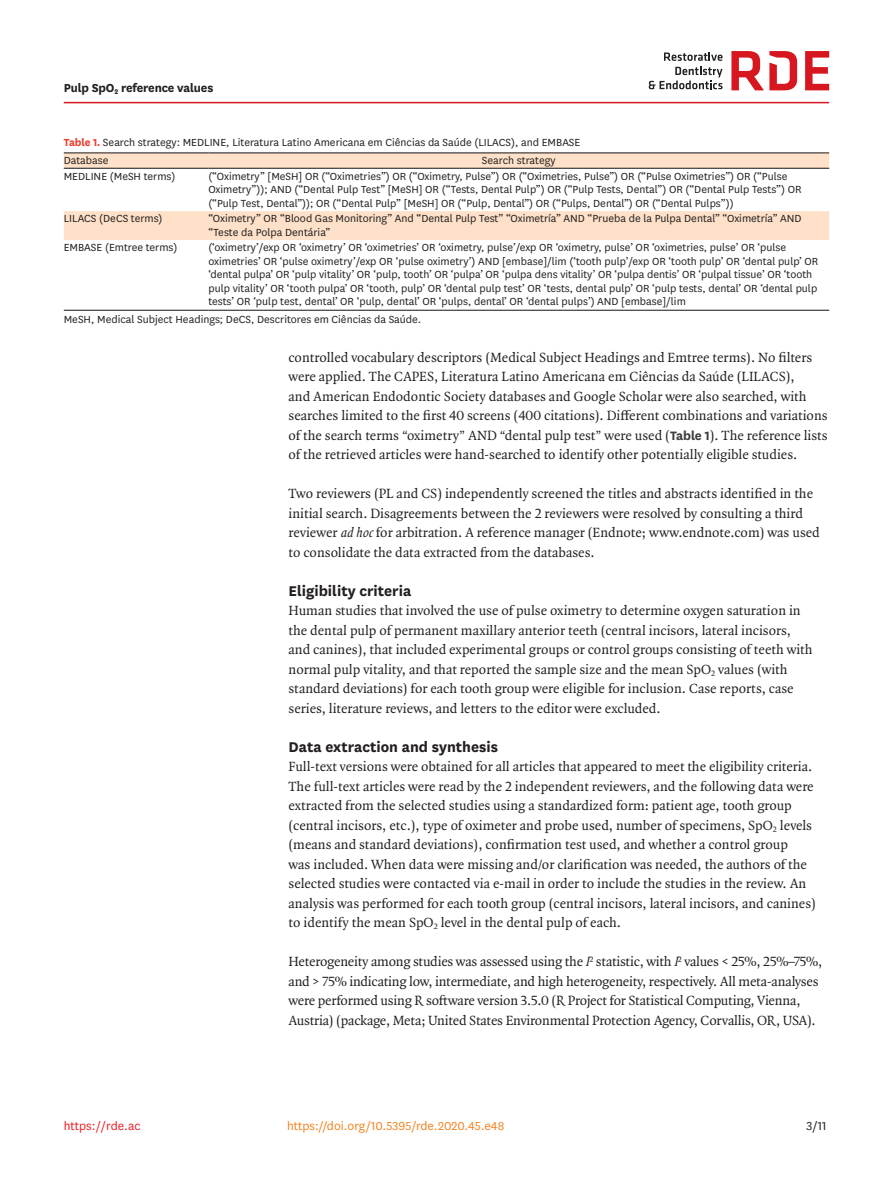
<style>
.page{position:relative;width:893px;height:1191px;background:#fff}
.page>*{position:absolute;margin:0;border:0;box-sizing:border-box;transform-origin:0 0}
.body_title2{font:700 16.5px "National";color:#231f20}
.body_p_first{font:14.25px/19.5px "Quadraat OT";color:#231f20}
.body_p{font:14.25px/19.5px "Quadraat OT";color:#231f20}
.doi_running_footer{font:13.5px "National";color:#f58220}
.alt-title-type{font:700 13.5px "National";letter-spacing:-.01em;color:#231f20}
.t1{font:13.5px "National";color:#ee1d23}
.t2{font:13.5px "National";color:#231f20}
.tbody_entry{font:12px/13.5px "National";color:#231f20}
.table-wrap_caption{font:12px "National";color:#231f20}
.table-wrap-foot_p_fi{font:12px "National";color:#231f20}
.thead_entry{font:12px "National";color:#231f20}
.s1{font-weight:700;color:#ef3e2e}
.s2{font-family:"National";font-weight:700;color:#3e3e3f}
.s3{font-style:italic}
</style>
<div class="page">
<hr style="left:64px;top:102px;width:765px;height:1px;background:#d7171f">
<svg style="left:649px;top:52px;width:73px;height:37px"></svg>
<svg style="left:805px;top:51px;width:24px;height:39px"></svg>
<svg style="left:731px;top:51px;width:66px;height:39px"></svg>
<svg style="left:64px;top:153px;width:765px;height:87px;fill:#fee3cb"></svg>
<hr style="left:64px;top:152px;width:144px;height:1px;background:#231f20">
<hr style="left:208px;top:152px;width:621px;height:1px;background:#231f20">
<hr style="left:64px;top:168px;width:144px;height:1px;background:#231f20">
<hr style="left:208px;top:168px;width:621px;height:1px;background:#231f20">
<hr style="left:64px;top:310px;width:144px;height:1px;background:#231f20">
<hr style="left:208px;top:310px;width:621px;height:1px;background:#231f20">
<p class="alt-title-type" style="left:64px;top:78px;width:151px">Pulp SpO<sub>2</sub> reference values</p>
<p class="table-wrap_caption" style="left:64px;top:135px;width:518px"><span class="s1">Table 1.</span> Search strategy: MEDLINE, Literatura Latino Americana em Ciências da Saúde (LILACS), and EMBASE</p>
<p class="thead_entry" style="left:64px;top:152px;width:46px">Database</p>
<p class="thead_entry" style="left:482px;top:152px;width:75px">Search strategy</p>
<p class="tbody_entry" style="left:64px;top:169px;width:113px">MEDLINE (MeSH terms)</p>
<p class="tbody_entry" style="left:208px;top:169px;width:595px">(“Oximetry” [MeSH] OR (“Oximetries”) OR (“Oximetry, Pulse”) OR (“Oximetries, Pulse”) OR (“Pulse Oximetries”) OR (“Pulse<br>Oximetry”)); AND (“Dental Pulp Test” [MeSH] OR (“Tests, Dental Pulp”) OR (“Pulp Tests, Dental”) OR (“Dental Pulp Tests”) OR (“Pulp Test, Dental”)); OR (“Dental Pulp” [MeSH] OR (“Pulp, Dental”) OR (“Pulps, Dental”) OR (“Dental Pulps”))</p>
<p class="tbody_entry" style="left:64px;top:211px;width:100px">LILACS (DeCS terms)</p>
<p class="tbody_entry" style="left:208px;top:211px;width:595px">“Oximetry” OR “Blood Gas Monitoring” And “Dental Pulp Test” “Oximetría” AND “Prueba de la Pulpa Dental” “Oximetría” AND “Teste da Polpa Dentária”</p>
<p class="tbody_entry" style="left:64px;top:240px;width:115px">EMBASE (Emtree terms)</p>
<p class="tbody_entry" style="left:208px;top:240px;width:612px">(‘oximetry’/exp OR ‘oximetry’ OR ‘oximetries’ OR ‘oximetry, pulse’/exp OR ‘oximetry, pulse’ OR ‘oximetries, pulse’ OR ‘pulse oximetries’ OR ‘pulse oximetry’/exp OR ‘pulse oximetry’) AND [embase]/lim (‘tooth pulp’/exp OR ‘tooth pulp’ OR ‘dental pulp’ OR ‘dental pulpa’ OR ‘pulp vitality’ OR ‘pulp, tooth’ OR ‘pulpa’ OR ‘pulpa dens vitality’ OR ‘pulpa dentis’ OR ‘pulpal tissue’ OR ‘tooth pulp vitality’ OR ‘tooth pulpa’ OR ‘tooth, pulp’ OR ‘dental pulp test’ OR ‘tests, dental pulp’ OR ‘pulp tests, dental’ OR ‘dental pulp tests’ OR ‘pulp test, dental’ OR ‘pulp, dental’ OR ‘pulps, dental’ OR ‘dental pulps’) AND [embase]/lim</p>
<p class="table-wrap-foot_p_fi" style="left:64px;top:311px;width:359px">MeSH, Medical Subject Headings; DeCS, Descritores em Ciências da Saúde.</p>
<p class="body_p" style="left:289px;top:347px;width:541px">controlled vocabulary descriptors (Medical Subject Headings and Emtree terms). No filters were applied. The CAPES, Literatura Latino Americana em Ciências da Saúde (LILACS),<br>and American Endodontic Society databases and Google Scholar were also searched, with searches limited to the first 40 screens (400 citations). Different combinations and variations of the search terms “oximetry” AND “dental pulp test” were used (<span class="s2">Table 1</span>). The reference lists of the retrieved articles were hand-searched to identify other potentially eligible studies.</p>
<p class="body_p" style="left:289px;top:484px;width:533px">Two reviewers (PL and CS) independently screened the titles and abstracts identified in the initial search. Disagreements between the 2 reviewers were resolved by consulting a third reviewer <span class="s3">adhoc</span>for arbitration. A reference manager (Endnote; www.endnote.com) was used to consolidate the data extracted from the databases.</p>
<p class="body_title2" style="left:289px;top:579px;width:124px">Eligibility criteria</p>
<p class="body_p_first" style="left:289px;top:601px;width:525px">Human studies that involved the use of pulse oximetry to determine oxygen saturation in the dental pulp of permanent maxillary anterior teeth (central incisors, lateral incisors, and canines), that included experimental groups or control groups consisting of teeth with normal pulp vitality, and that reported the sample size and the mean SpO<sub>2</sub> values (with standard deviations) for each tooth group were eligible for inclusion. Case reports, case series, literature reviews, and letters to the editor were excluded.</p>
<p class="body_title2" style="left:289px;top:735px;width:211px">Data extraction and synthesis</p>
<p class="body_p_first" style="left:289px;top:757px;width:529px">Full-text versions were obtained for all articles that appeared to meet the eligibility criteria.<br>The full-text articles were read by the 2 independent reviewers, and the following data were extracted from the selected studies using a standardized form: patient age, tooth group (central incisors, etc.), type of oximeter and probe used, number of specimens, SpO<sub>2</sub> levels (means and standard deviations), confirmation test used, and whether a control group<br>was included. When data were missing and/or clarification was needed, the authors of the selected studies were contacted via e-mail in order to include the studies in the review. An analysis was performed for each tooth group (central incisors, lateral incisors, and canines) to identify the mean SpO<sub>2</sub> level in the dental pulp of each.</p>
<p class="body_p" style="left:289px;top:952px;width:535px">Heterogeneity among studies was assessed using the <span class="s3">I</span><sup>2</sup> statistic, with <span class="s3">I</span><sup>2</sup> values &lt; 25%, 25%–75%, and &gt; 75% indicating low, intermediate, and high heterogeneity, respectively. All meta-analyses were performed using R software version 3.5.0 (R Project for Statistical Computing, Vienna, Austria) (package, Meta; United States Environmental Protection Agency, Corvallis, OR, USA).</p>
<p class="t1" style="left:64px;top:1116px;width:78px">https://rde.ac</p>
<p class="doi_running_footer" style="left:287px;top:1116px;width:219px">https://doi.org/10.5395/rde.2020.45.e48</p>
<p class="t2" style="left:807px;top:1116px;width:22px">3/11</p>
</div>
